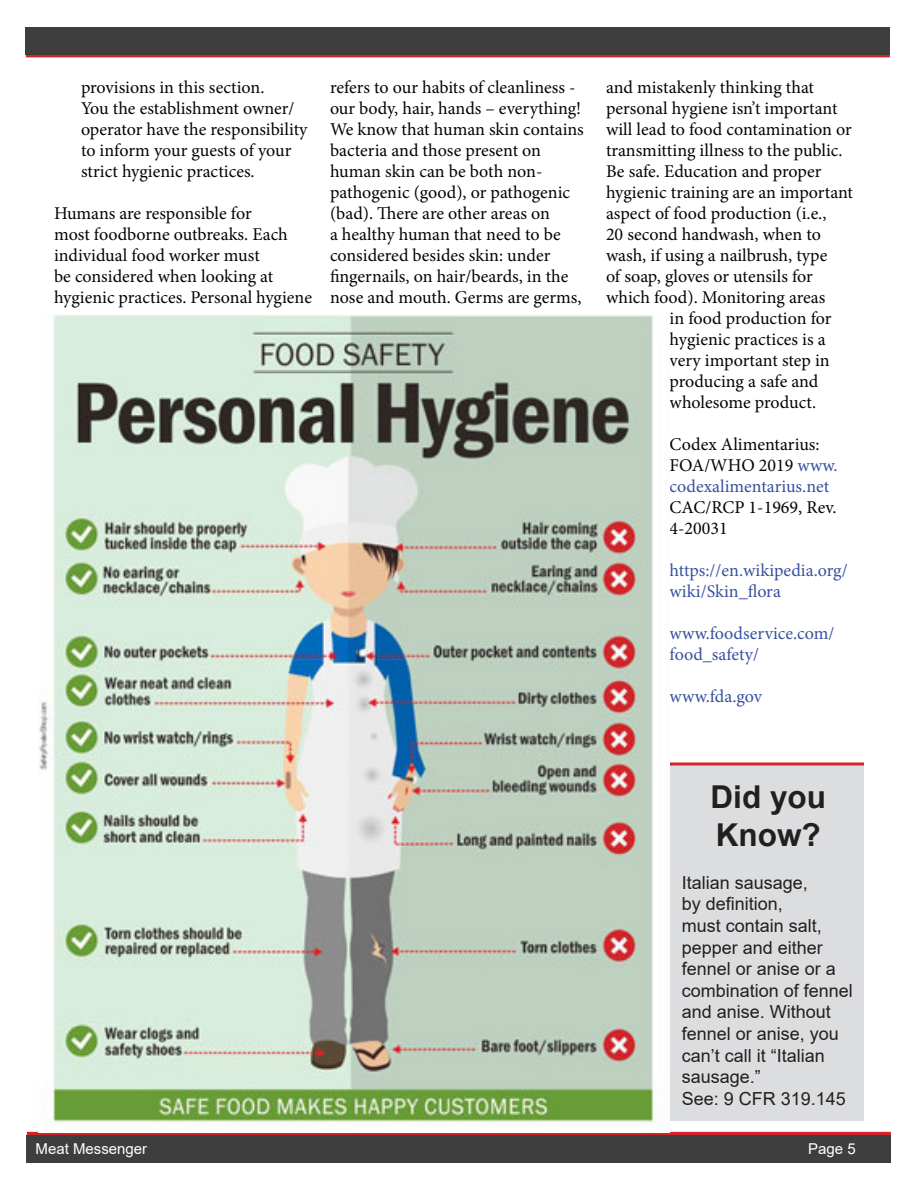
<style>
.page{position:relative;width:918px;height:1188px;background:#fff}
.page>*{position:absolute;margin:0;border:0;box-sizing:border-box;transform-origin:0 0}
.t1{font:700 31.5px/37.8px "Arial";color:#231f20}
.Body_Copy{font:18px/21px "Minion Pro";color:#040503}
.t2{font:18px/21.6px "Arial";color:#231f20}
.Body_Copy-2{font:18px/21px "Minion Pro";color:#37519e}
.t3{font:15px "Arial";color:#fff}
.s1{color:#3750a0}
</style>
<div class="page">
<div style="left:657px;top:765px;width:207px;height:356px;background:#dcdddf"></div>
<svg style="left:26px;top:54px;width:864px;height:3px;background:#a02c31"></svg>
<div style="left:26px;top:27px;width:864px;height:27px;background:#3e3e3f"></div>
<svg style="left:27px;top:1132px;width:864px;height:3px;fill:#d1232a"></svg>
<div style="left:27px;top:1135px;width:864px;height:27px;background:#3e3e3f"></div>
<hr style="left:657px;top:762px;width:207px;height:3px;background:#d1232a">
<img style="left:38px;top:315px;width:632px;height:809px">
<p class="Body_Copy" style="left:81px;top:76px;width:228px">provisions in this section.<br>You the establishment owner/ operator have the responsibility to inform your guests of your strict hygienic practices.</p>
<p class="Body_Copy" style="left:54px;top:202px;width:260px">Humans are responsible for<br>most foodborne outbreaks. Each individual food worker must<br>be considered when looking at hygienic practices. Personal hygiene</p>
<p class="Body_Copy" style="left:330px;top:76px;width:255px">refers to our habits of cleanliness - our body, hair, hands – everything!<br>We know that human skin contains bacteria and those present on human skin can be both non&shy;pathogenic (good), or pathogenic (bad). There are other areas on<br>a healthy human that need to be considered besides skin: under fingernails, on hair/beards, in the nose and mouth. Germs are germs,</p>
<p class="Body_Copy" style="left:606px;top:76px;width:210px">and mistakenly thinking that</p>
<p class="Body_Copy" style="left:606px;top:97px;width:233px">personal hygiene isn’t important</p>
<p class="Body_Copy" style="left:606px;top:118px;width:247px">will lead to food contamination or</p>
<p class="Body_Copy" style="left:606px;top:139px;width:238px">transmitting illness to the public.</p>
<p class="Body_Copy" style="left:606px;top:160px;width:217px">Be safe. Education and proper</p>
<p class="Body_Copy" style="left:606px;top:181px;width:249px">hygienic training are an important</p>
<p class="Body_Copy" style="left:606px;top:202px;width:222px">aspect of food production (i.e.,</p>
<p class="Body_Copy" style="left:606px;top:223px;width:216px">20 second handwash, when to</p>
<p class="Body_Copy" style="left:606px;top:244px;width:223px">wash, if using a nailbrush, type</p>
<p class="Body_Copy" style="left:606px;top:265px;width:208px">of soap, gloves or utensils for</p>
<p class="Body_Copy" style="left:606px;top:286px;width:221px">which food). Monitoring areas</p>
<p class="Body_Copy" style="left:670px;top:307px;width:163px">in food production for</p>
<p class="Body_Copy" style="left:670px;top:328px;width:158px">hygienic practices is a</p>
<p class="Body_Copy" style="left:670px;top:349px;width:162px">very important step in</p>
<p class="Body_Copy" style="left:670px;top:370px;width:150px">producing a safe and</p>
<p class="Body_Copy" style="left:670px;top:391px;width:148px">wholesome product.</p>
<p class="Body_Copy" style="left:670px;top:433px;width:170px">Codex Alimentarius:<br>FOA/WHO 2019 <span class="s1">www. codexalimentarius.net</span></p>
<p class="Body_Copy" style="left:670px;top:496px;width:169px">CAC/RCP 1-1969, Rev.<br>4-20031</p>
<p class="Body_Copy-2" style="left:670px;top:559px;width:180px">https://en.wikipedia.org/ wiki/Skin_flora</p>
<p class="Body_Copy-2" style="left:670px;top:622px;width:166px">www.foodservice.com/ food_safety/</p>
<p class="Body_Copy-2" style="left:670px;top:685px;width:94px">www.fda.gov</p>
<p class="t1" style="left:711px;top:778px;width:117px">Did you<br>Know?</p>
<p class="t2" style="left:682px;top:872px;width:173px">Italian sausage,<br>by definition,<br>must contain salt, pepper and either fennel or anise or a combination of fennel and anise. Without fennel or anise, you can’t call it “Italian sausage.”</p>
<p class="t2" style="left:682px;top:1088px;width:166px">See: 9 CFR 319.145</p>
<p class="t3" style="left:36px;top:1138px;width:113px">Meat Messenger</p>
<p class="t3" style="left:808px;top:1138px;width:49px">Page 5</p>
</div>
